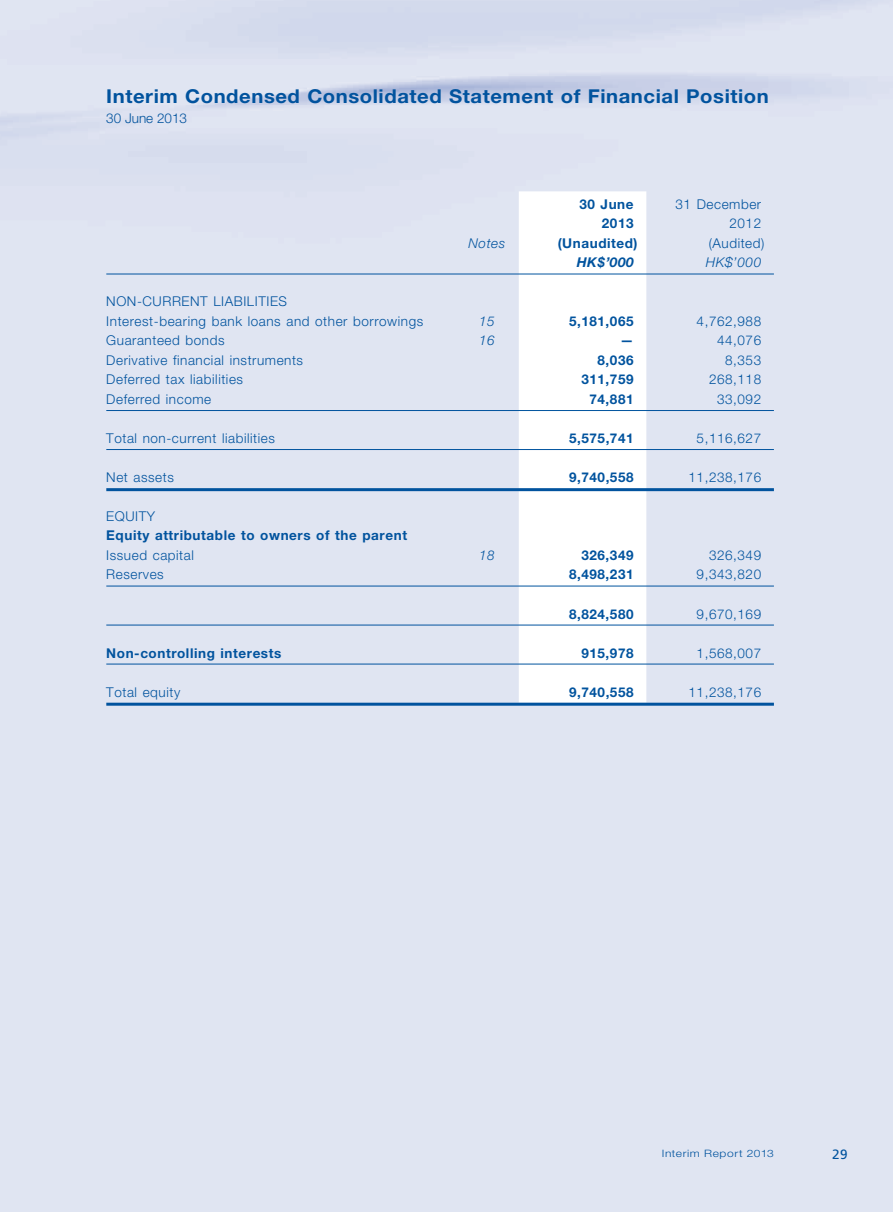
<style>
.page{position:relative;width:893px;height:1212px;background:#fff}
.page>*{position:absolute;margin:0;border:0;box-sizing:border-box;transform-origin:0 0}
.t1{font:700 19.2px "Helvetica Neue";letter-spacing:.03em;color:#01539e;scale:1.06 1}
.t2{font:300 13.5px/19.5px "Helvetica Neue";letter-spacing:.04em;color:#01539e}
.t3{font:700 13.5px "Helvetica Neue";letter-spacing:.04em;color:#01539e}
.t4{font:italic 300 13.5px "Helvetica Neue";letter-spacing:.04em;color:#01539e}
.t5{font:300 13.5px "Helvetica Neue";color:#01539e}
.t6{font:italic 700 13.5px "Helvetica Neue";color:#01539e}
.t7{font:13.5px "Frutiger";color:#01539e}
.t8{font:300 10.2px "Helvetica Neue";letter-spacing:.045em;color:#01539e;scale:1.18 1}
</style>
<div class="page">
<svg style="left:519px;top:191px;width:127px;height:512px"></svg>
<hr style="left:106px;top:274px;width:668px;height:1px;background:#01539e">
<hr style="left:106px;top:410px;width:668px;height:1px;background:#01539e">
<hr style="left:106px;top:449px;width:668px;height:1px;background:#01539e">
<hr style="left:106px;top:488px;width:668px;height:3px;background:#01539e">
<hr style="left:106px;top:586px;width:668px;height:1px;background:#01539e">
<hr style="left:106px;top:625px;width:668px;height:1px;background:#01539e">
<hr style="left:106px;top:664px;width:668px;height:1px;background:#01539e">
<hr style="left:106px;top:703px;width:668px;height:3px;background:#01539e">
<h1 class="t1" style="left:106px;top:84px;width:627px">Interim Condensed Consolidated Statement of Financial Position</h1>
<p class="t5" style="left:106px;top:110px;width:82px">30 June 2013</p>
<p class="t3" style="left:579px;top:196px;width:56px">30 June</p>
<p class="t2" style="left:675px;top:194px;width:87px">31 December</p>
<p class="t3" style="left:602px;top:215px;width:33px">2013</p>
<p class="t2" style="left:729px;top:214px;width:33px">2012</p>
<p class="t2" style="left:106px;top:292px;width:318px">NON-CURRENT LIABILITIES<br>Interest-bearing bank loans and other borrowings</p>
<p class="t4" style="left:468px;top:235px;width:38px">Notes</p>
<p class="t3" style="left:558px;top:235px;width:81px">(Unaudited)</p>
<p class="t2" style="left:709px;top:233px;width:57px">(Audited)</p>
<p class="t6" style="left:577px;top:254px;width:58px">HK$’000</p>
<p class="t4" style="left:706px;top:255px;width:57px">HK$’000</p>
<p class="t4" style="left:479px;top:313px;width:17px">15</p>
<p class="t3" style="left:569px;top:313px;width:66px">5,181,065</p>
<p class="t2" style="left:697px;top:311px;width:66px">4,762,988</p>
<p class="t2" style="left:106px;top:331px;width:120px">Guaranteed bonds</p>
<p class="t4" style="left:479px;top:333px;width:17px">16</p>
<p class="t3" style="left:620px;top:332px;width:15px">—</p>
<p class="t2" style="left:717px;top:331px;width:46px">44,076</p>
<p class="t2" style="left:106px;top:350px;width:198px">Derivative financial instruments</p>
<p class="t3" style="left:598px;top:352px;width:38px">8,036</p>
<p class="t2" style="left:725px;top:350px;width:38px">8,353</p>
<p class="t2" style="left:106px;top:370px;width:138px">Deferred tax liabilities</p>
<p class="t3" style="left:581px;top:371px;width:54px">311,759</p>
<p class="t2" style="left:709px;top:370px;width:54px">268,118</p>
<p class="t2" style="left:106px;top:389px;width:106px">Deferred income</p>
<p class="t3" style="left:589px;top:391px;width:46px">74,881</p>
<p class="t2" style="left:717px;top:389px;width:46px">33,092</p>
<p class="t2" style="left:106px;top:428px;width:170px">Total non-current liabilities</p>
<p class="t3" style="left:569px;top:430px;width:66px">5,575,741</p>
<p class="t2" style="left:697px;top:428px;width:66px">5,116,627</p>
<p class="t2" style="left:106px;top:467px;width:69px">Net assets</p>
<p class="t3" style="left:569px;top:469px;width:66px">9,740,558</p>
<p class="t2" style="left:688px;top:467px;width:74px">11,238,176</p>
<p class="t2" style="left:106px;top:506px;width:50px">EQUITY</p>
<p class="t3" style="left:106px;top:527px;width:302px">Equity attributable to owners of the parent</p>
<p class="t2" style="left:106px;top:545px;width:89px">Issued capital</p>
<p class="t4" style="left:479px;top:547px;width:17px">18</p>
<p class="t3" style="left:581px;top:547px;width:54px">326,349</p>
<p class="t2" style="left:709px;top:545px;width:54px">326,349</p>
<p class="t2" style="left:106px;top:565px;width:59px">Reserves</p>
<p class="t3" style="left:569px;top:566px;width:66px">8,498,231</p>
<p class="t2" style="left:697px;top:565px;width:66px">9,343,820</p>
<p class="t3" style="left:569px;top:605px;width:66px">8,824,580</p>
<p class="t2" style="left:697px;top:604px;width:66px">9,670,169</p>
<p class="t3" style="left:106px;top:644px;width:177px">Non-controlling interests</p>
<p class="t3" style="left:581px;top:644px;width:54px">915,978</p>
<p class="t2" style="left:697px;top:643px;width:66px">1,568,007</p>
<p class="t2" style="left:106px;top:682px;width:75px">Total equity</p>
<p class="t3" style="left:569px;top:683px;width:66px">9,740,558</p>
<p class="t2" style="left:688px;top:682px;width:74px">11,238,176</p>
<p class="t8" style="left:662px;top:1147px;width:96px">Interim Report 2013</p>
<p class="t7" style="left:832px;top:1146px;width:17px">29</p>
</div>
